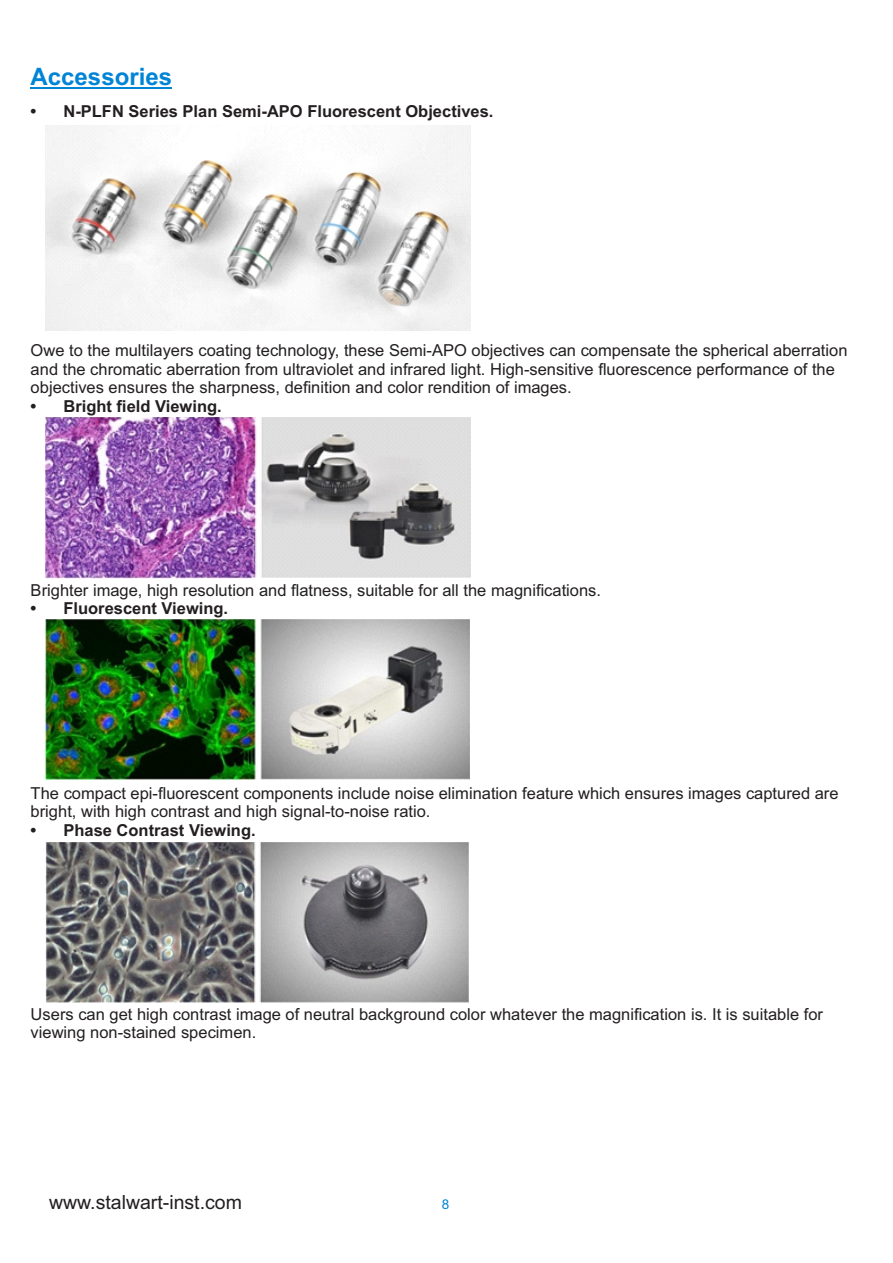
<style>
.page{position:relative;width:893px;height:1263px;background:#fff}
.page>*{position:absolute;margin:0;border:0;box-sizing:border-box;transform-origin:0 0}
.t1{font:700 24px "Arial";color:#0084d6}
.t2{font:19.5px "Arial";color:#231f20}
.t3{font:16.5px/18.5px "Arial";color:#231f20}
.t4{font:700 16.5px "Arial";color:#231f20}
.t5{font:13.5px "Arial";color:#0084d6}
</style>
<div class="page">
<img style="left:45px;top:126px;width:426px;height:205px">
<img style="left:45px;top:418px;width:426px;height:161px">
<img style="left:45px;top:619px;width:425px;height:161px">
<img style="left:45px;top:843px;width:424px;height:160px">
<hr style="left:31px;top:88px;width:141px;height:1px;background:#0084d6">
<h1 class="t1" style="left:31px;top:68px;width:143px">Accessories</h1>
<p class="t4" style="left:31px;top:105px;width:464px">• N-PLFN Series Plan Semi-APO Fluorescent Objectives.</p>
<p class="t3" style="left:31px;top:343px;width:818px">Owe to the multilayers coating technology, these Semi-APO objectives can compensate the spherical aberration and the chromatic aberration from ultraviolet and infrared light. High-sensitive fluorescence performance of the objectives ensures the sharpness, definition and color rendition of images.</p>
<p class="t4" style="left:31px;top:400px;width:193px">• Bright field Viewing.</p>
<p class="t3" style="left:31px;top:582px;width:572px">Brighter image, high resolution and flatness, suitable for all the magnifications.</p>
<p class="t4" style="left:31px;top:602px;width:199px">• Fluorescent Viewing.</p>
<p class="t3" style="left:31px;top:785px;width:809px">The compact epi-fluorescent components include noise elimination feature which ensures images captured are bright, with high contrast and high signal-to-noise ratio.</p>
<p class="t4" style="left:31px;top:824px;width:227px">• Phase Contrast Viewing.</p>
<p class="t3" style="left:31px;top:1006px;width:794px">Users can get high contrast image of neutral background color whatever the magnification is. It is suitable for viewing non-stained specimen.</p>
<p class="t2" style="left:49px;top:1194px;width:194px">www.stalwart-inst.com</p>
<p class="t5" style="left:442px;top:1199px;width:9px">8</p>
</div>
